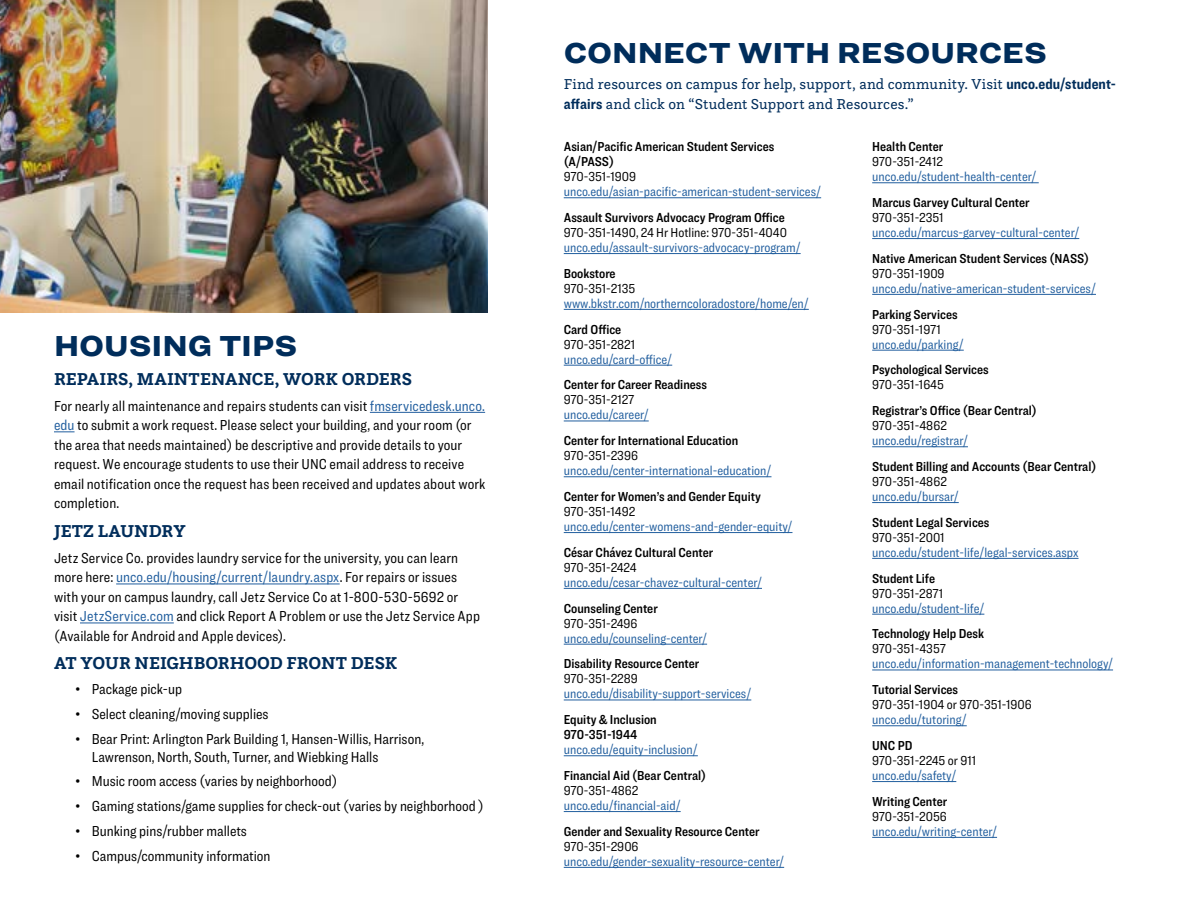
<style>
.page{position:relative;width:1188px;height:918px;background:#fff}
.page>*{position:absolute;margin:0;border:0;box-sizing:border-box;transform-origin:0 0}
.t1{font:900 30px "Ringside Wide";color:#002d5b}
.t2{font:700 18px "Questa Slab";color:#002d5b}
.t3{font:15px/19.5px "Ringside Condensed";letter-spacing:.005em;color:#000}
.t4{font:15px/19.5px "Questa Slab";letter-spacing:.005em;color:#002d5b}
.t5{font:13.5px "Ringside Condensed";color:#215e9e}
.t6{font:13.5px/15px "Ringside Condensed Semi";color:#000}
.t7{font:13.5px "Ringside Condensed";color:#000}
.s1{color:#215e9e}
.s2{font-family:"Ringside Condensed";font-weight:700}
</style>
<div class="page">
<hr style="left:370px;top:412px;width:115px;height:1px;background:#215e9e">
<svg style="left:54px;top:432px;width:21px;height:1px"></svg>
<hr style="left:116px;top:584px;width:224px;height:1px;background:#215e9e">
<hr style="left:80px;top:623px;width:94px;height:1px;background:#215e9e">
<hr style="left:564px;top:198px;width:257px;height:1px;background:#215e9e">
<hr style="left:564px;top:253px;width:237px;height:1px;background:#215e9e">
<hr style="left:564px;top:309px;width:245px;height:1px;background:#215e9e">
<hr style="left:564px;top:365px;width:108px;height:1px;background:#215e9e">
<hr style="left:564px;top:421px;width:85px;height:1px;background:#215e9e">
<hr style="left:564px;top:477px;width:207px;height:1px;background:#215e9e">
<hr style="left:564px;top:532px;width:228px;height:1px;background:#215e9e">
<hr style="left:564px;top:588px;width:198px;height:1px;background:#215e9e">
<hr style="left:564px;top:644px;width:143px;height:1px;background:#215e9e">
<hr style="left:564px;top:700px;width:187px;height:1px;background:#215e9e">
<hr style="left:564px;top:756px;width:134px;height:1px;background:#215e9e">
<hr style="left:564px;top:811px;width:117px;height:1px;background:#215e9e">
<hr style="left:564px;top:867px;width:220px;height:1px;background:#215e9e">
<hr style="left:872px;top:183px;width:167px;height:1px;background:#215e9e">
<hr style="left:872px;top:238px;width:207px;height:1px;background:#215e9e">
<hr style="left:872px;top:294px;width:224px;height:1px;background:#215e9e">
<hr style="left:872px;top:350px;width:92px;height:1px;background:#215e9e">
<hr style="left:872px;top:447px;width:96px;height:1px;background:#215e9e">
<hr style="left:872px;top:502px;width:87px;height:1px;background:#215e9e">
<hr style="left:872px;top:558px;width:207px;height:1px;background:#215e9e">
<hr style="left:872px;top:614px;width:112px;height:1px;background:#215e9e">
<hr style="left:872px;top:670px;width:241px;height:1px;background:#215e9e">
<hr style="left:872px;top:726px;width:95px;height:1px;background:#215e9e">
<hr style="left:872px;top:781px;width:84px;height:1px;background:#215e9e">
<hr style="left:872px;top:837px;width:125px;height:1px;background:#215e9e">
<img style="left:0;top:0;width:487px;height:312px">
<h1 class="t1" style="left:54px;top:323px;width:244px">HOUSING TIPS</h1>
<p class="t2" style="left:54px;top:367px;width:360px">REPAIRS, MAINTENANCE, WORK ORDERS</p>
<p class="t3" style="left:54px;top:396px;width:433px">For nearly all maintenance and repairs students can visit <span class="s1">fmservicedesk.unco. edu</span> to submit a work request. Please select your building, and your room (or the area that needs maintained) be descriptive and provide details to your request. We encourage students to use their UNC email address to receive email notification once the request has been received and updates about work completion.</p>
<p class="t2" style="left:54px;top:519px;width:133px">JETZ LAUNDRY</p>
<p class="t3" style="left:54px;top:548px;width:428px">Jetz Service Co. provides laundry service for the university, you can learn more here: <span class="s1">unco.edu/housing/current/laundry.aspx</span>. For repairs or issues with your on campus laundry, call Jetz Service Co at 1-800-530-5692 or visit <span class="s1">JetzService.com</span> and click Report A Problem or use the Jetz Service App (Available for Android and Apple devices).</p>
<p class="t2" style="left:54px;top:652px;width:345px">AT YOUR NEIGHBORHOOD FRONT DESK</p>
<p class="t3" style="left:76px;top:679px;width:108px">• Package pick-up</p>
<p class="t3" style="left:76px;top:704px;width:195px">• Select cleaning/moving supplies</p>
<p class="t3" style="left:92px;top:729px;width:334px;line-height:18px;text-indent:-16px">• Bear Print: Arlington Park Building 1, Hansen-Willis, Harrison,<br>Lawrenson, North, South, Turner, and Wiebking Halls</p>
<p class="t3" style="left:76px;top:771px;width:263px">• Music room access (varies by neighborhood)</p>
<p class="t3" style="left:76px;top:796px;width:410px">• Gaming stations/game supplies for check-out (varies by neighborhood )</p>
<p class="t3" style="left:76px;top:821px;width:173px">• Bunking pins/rubber mallets</p>
<p class="t3" style="left:76px;top:846px;width:197px">• Campus/community information</p>
<h1 class="t1" style="left:564px;top:30px;width:484px">CONNECT WITH RESOURCES</h1>
<p class="t4" style="left:564px;top:74px;width:554px">Find resources on campus for help, support, and community. Visit <span class="s2">unco.edu/student&shy;affairs</span> and click on “Student Support and Resources.”</p>
<p class="t6" style="left:564px;top:139px;width:212px">Asian/Pacific American Student Services (A/PASS)</p>
<p class="t7" style="left:564px;top:168px;width:74px">970-351-1909</p>
<p class="t5" style="left:564px;top:183px;width:259px">unco.edu/asian-pacific-american-student-services/</p>
<p class="t6" style="left:564px;top:210px;width:223px">Assault Survivors Advocacy Program Office</p>
<p class="t7" style="left:564px;top:223px;width:225px">970-351-1490, 24 Hr Hotline: 970-351-4040</p>
<p class="t5" style="left:564px;top:238px;width:238px">unco.edu/assault-survivors-advocacy-program/</p>
<p class="t6" style="left:564px;top:266px;width:53px">Bookstore</p>
<p class="t7" style="left:564px;top:279px;width:73px">970-351-2135</p>
<p class="t5" style="left:564px;top:294px;width:247px">www.bkstr.com/northerncoloradostore/home/en/</p>
<p class="t6" style="left:564px;top:321px;width:59px">Card Office</p>
<p class="t7" style="left:564px;top:335px;width:73px">970-351-2821</p>
<p class="t5" style="left:564px;top:350px;width:110px">unco.edu/card-office/</p>
<p class="t6" style="left:564px;top:377px;width:145px">Center for Career Readiness</p>
<p class="t7" style="left:564px;top:391px;width:72px">970-351-2127</p>
<p class="t5" style="left:564px;top:406px;width:86px">unco.edu/career/</p>
<p class="t6" style="left:564px;top:433px;width:176px">Center for International Education</p>
<p class="t7" style="left:564px;top:447px;width:76px">970-351-2396</p>
<p class="t5" style="left:564px;top:462px;width:209px">unco.edu/center-international-education/</p>
<p class="t6" style="left:564px;top:489px;width:199px">Center for Women’s and Gender Equity</p>
<p class="t7" style="left:564px;top:502px;width:73px">970-351-1492</p>
<p class="t5" style="left:564px;top:517px;width:230px">unco.edu/center-womens-and-gender-equity/</p>
<p class="t6" style="left:564px;top:545px;width:151px">César Chávez Cultural Center</p>
<p class="t7" style="left:564px;top:558px;width:74px">970-351-2424</p>
<p class="t5" style="left:564px;top:573px;width:200px">unco.edu/cesar-chavez-cultural-center/</p>
<p class="t6" style="left:564px;top:600px;width:96px">Counseling Center</p>
<p class="t7" style="left:564px;top:614px;width:75px">970-351-2496</p>
<p class="t5" style="left:564px;top:629px;width:145px">unco.edu/counseling-center/</p>
<p class="t6" style="left:564px;top:656px;width:137px">Disability Resource Center</p>
<p class="t7" style="left:564px;top:670px;width:76px">970-351-2289</p>
<p class="t5" style="left:564px;top:685px;width:189px">unco.edu/disability-support-services/</p>
<p class="t6" style="left:564px;top:712px;width:95px">Equity &amp; Inclusion<br>970-351-1944</p>
<p class="t5" style="left:564px;top:741px;width:136px">unco.edu/equity-inclusion/</p>
<p class="t6" style="left:564px;top:768px;width:144px">Financial Aid (Bear Central)</p>
<p class="t7" style="left:564px;top:781px;width:76px">970-351-4862</p>
<p class="t5" style="left:564px;top:796px;width:118px">unco.edu/financial-aid/</p>
<p class="t6" style="left:564px;top:823px;width:197px">Gender and Sexuality Resource Center</p>
<p class="t7" style="left:564px;top:837px;width:76px">970-351-2906</p>
<p class="t5" style="left:564px;top:852px;width:222px">unco.edu/gender-sexuality-resource-center/</p>
<p class="t6" style="left:872px;top:139px;width:73px">Health Center</p>
<p class="t7" style="left:872px;top:153px;width:72px">970-351-2412</p>
<p class="t5" style="left:872px;top:168px;width:166px">unco.edu/student-health-center/</p>
<p class="t6" style="left:872px;top:195px;width:159px">Marcus Garvey Cultural Center</p>
<p class="t7" style="left:872px;top:208px;width:73px">970-351-2351</p>
<p class="t5" style="left:872px;top:223px;width:209px">unco.edu/marcus-garvey-cultural-center/</p>
<p class="t6" style="left:872px;top:251px;width:218px">Native American Student Services (NASS)</p>
<p class="t7" style="left:872px;top:264px;width:74px">970-351-1909</p>
<p class="t5" style="left:872px;top:279px;width:225px">unco.edu/native-american-student-services/</p>
<p class="t6" style="left:872px;top:306px;width:87px">Parking Services</p>
<p class="t7" style="left:872px;top:320px;width:70px">970-351-1971</p>
<p class="t5" style="left:872px;top:335px;width:93px">unco.edu/parking/</p>
<p class="t6" style="left:872px;top:362px;width:118px">Psychological Services</p>
<p class="t7" style="left:872px;top:376px;width:73px">970-351-1645</p>
<p class="t6" style="left:872px;top:403px;width:166px">Registrar’s Office (Bear Central)</p>
<p class="t7" style="left:872px;top:417px;width:76px">970-351-4862</p>
<p class="t5" style="left:872px;top:432px;width:97px">unco.edu/registrar/</p>
<p class="t6" style="left:872px;top:459px;width:226px">Student Billing and Accounts (Bear Central)</p>
<p class="t7" style="left:872px;top:472px;width:76px">970-351-4862</p>
<p class="t5" style="left:872px;top:487px;width:88px">unco.edu/bursar/</p>
<p class="t6" style="left:872px;top:515px;width:119px">Student Legal Services</p>
<p class="t7" style="left:872px;top:528px;width:74px">970-351-2001</p>
<p class="t5" style="left:872px;top:543px;width:208px">unco.edu/student-life/legal-services.aspx</p>
<p class="t6" style="left:872px;top:570px;width:64px">Student Life</p>
<p class="t7" style="left:872px;top:584px;width:73px">970-351-2871</p>
<p class="t5" style="left:872px;top:599px;width:114px">unco.edu/student-life/</p>
<p class="t6" style="left:872px;top:626px;width:113px">Technology Help Desk</p>
<p class="t7" style="left:872px;top:640px;width:75px">970-351-4357</p>
<p class="t5" style="left:872px;top:655px;width:242px">unco.edu/information-management-technology/</p>
<p class="t6" style="left:872px;top:682px;width:88px">Tutorial Services</p>
<p class="t7" style="left:872px;top:696px;width:161px">970-351-1904 or 970-351-1906</p>
<p class="t5" style="left:872px;top:711px;width:96px">unco.edu/tutoring/</p>
<p class="t6" style="left:872px;top:738px;width:42px">UNC PD</p>
<p class="t7" style="left:872px;top:751px;width:105px">970-351-2245 or 911</p>
<p class="t5" style="left:872px;top:766px;width:86px">unco.edu/safety/</p>
<p class="t6" style="left:872px;top:793px;width:76px">Writing Center</p>
<p class="t7" style="left:872px;top:807px;width:76px">970-351-2056</p>
<p class="t5" style="left:872px;top:822px;width:126px">unco.edu/writing-center/</p>
</div>
